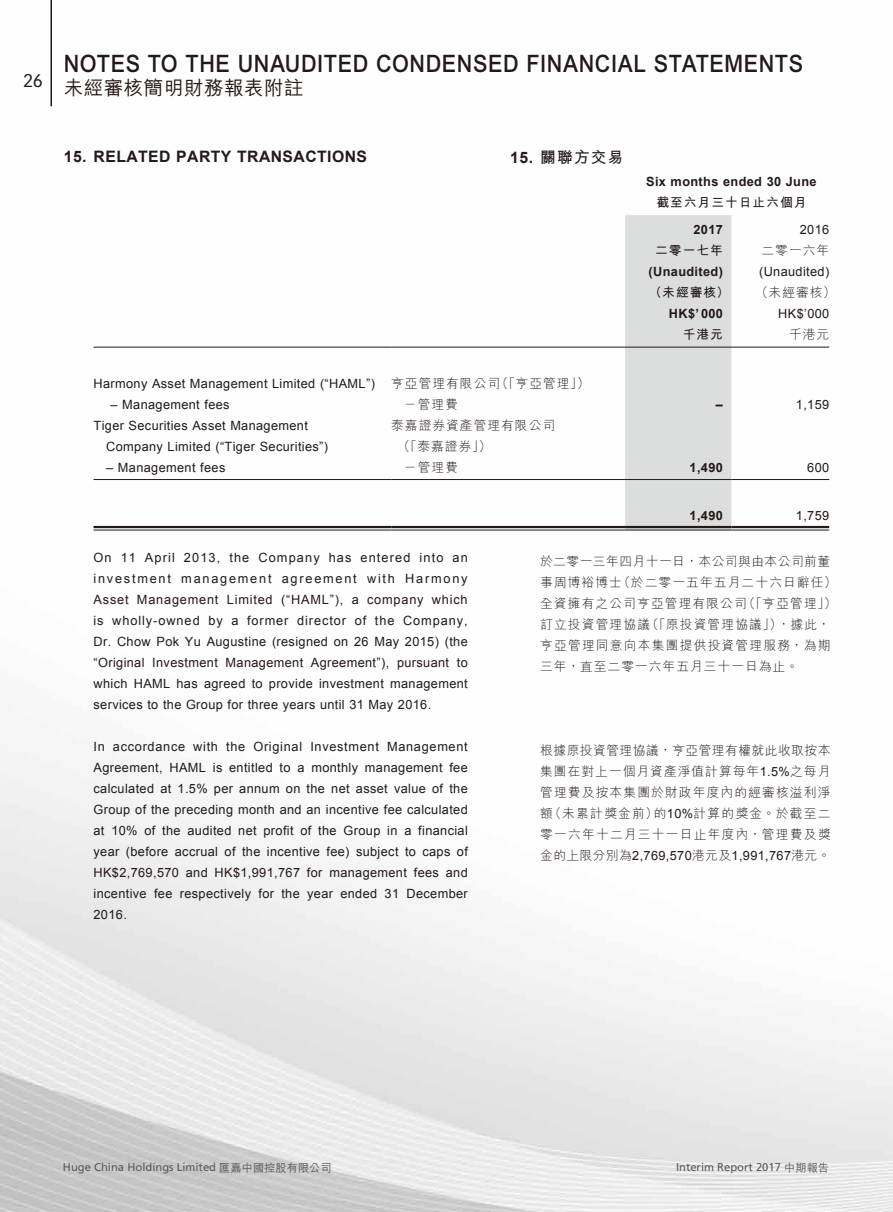
<style>
.page{position:relative;width:893px;height:1212px;background:#fff}
.page>*{position:absolute;margin:0;border:0;box-sizing:border-box;transform-origin:0 0}
.t1{font:500 24px "Arial MT Std";letter-spacing:.03em;color:#231916;scale:.9 1}
.t2{font:500 19.5px "M Hei HK";letter-spacing:.03em;color:#231916}
.t3{font:18px "Vectora LT Std";color:#231916;scale:.95 1}
.t4{font:700 15.75px "Arial";letter-spacing:.03em;color:#231916}
.t5{font:700 15.75px "M Hei HK";letter-spacing:.08em;color:#231916}
.t6{font:12.75px/21px "Arial";letter-spacing:.03em;color:#231916;text-align:justify}
.t7{font:300 12.75px/21px "M Hei HK";letter-spacing:.085em;color:#231916}
.t8{font:700 12.75px "Arial";letter-spacing:.03em;color:#231916}
.t9{font:700 12.75px "M Hei HK";letter-spacing:.08em;color:#231916}
.t10{font:11.25px "Frutiger LT Std";color:#595857}
.s1{font-family:"Arial"}
.s2{font-family:"Arial";font-weight:400}
.s3{font-family:"M Hei HK";font-weight:300}
.s4{font-family:"M Hei HK";font-weight:500}
</style>
<div class="page">
<hr style="left:50px;top:0;width:2px;height:106px;background:#231916">
<div style="left:625px;top:215px;width:106px;height:315px;background:#dcdddd"></div>
<hr style="left:94px;top:347px;width:297px;height:1px;background:#231916">
<hr style="left:391px;top:347px;width:234px;height:1px;background:#231916">
<hr style="left:625px;top:347px;width:106px;height:1px;background:#231916">
<hr style="left:731px;top:347px;width:98px;height:1px;background:#231916">
<hr style="left:94px;top:479px;width:297px;height:1px;background:#231916">
<hr style="left:391px;top:479px;width:234px;height:1px;background:#231916">
<hr style="left:625px;top:479px;width:106px;height:1px;background:#231916">
<hr style="left:731px;top:479px;width:98px;height:1px;background:#231916">
<hr style="left:94px;top:526px;width:297px;height:2px;background:#231916">
<hr style="left:94px;top:530px;width:297px;height:1px;background:#231916">
<hr style="left:391px;top:526px;width:234px;height:2px;background:#231916">
<hr style="left:391px;top:530px;width:234px;height:1px;background:#231916">
<hr style="left:625px;top:526px;width:106px;height:2px;background:#231916">
<hr style="left:625px;top:530px;width:106px;height:1px;background:#231916">
<hr style="left:731px;top:526px;width:98px;height:2px;background:#231916">
<hr style="left:731px;top:530px;width:98px;height:1px;background:#231916">
<h3 class="t3" style="left:24px;top:70px;width:22px">26</h3>
<h1 class="t1" style="left:64px;top:49px;width:823px">NOTES TO THE UNAUDITED CONDENSED FINANCIAL STATEMENTS</h1>
<h2 class="t2" style="left:64px;top:74px;width:242px">未經審核簡明財務報表附註</h2>
<p class="t4" style="left:64px;top:146px;width:305px">15. RELATED PARTY TRANSACTIONS</p>
<p class="t5" style="left:510px;top:146px;width:115px"><span class="s1">15.</span> 關聯方交易</p>
<p class="t8" style="left:646px;top:173px;width:172px">Six months ended 30 June</p>
<p class="t9" style="left:656px;top:193px;width:152px">截至六月三十日止六個月</p>
<p class="t8" style="left:693px;top:222px;width:31px">2017</p>
<p class="t6" style="left:800px;top:219px;width:31px">2016</p>
<p class="t9" style="left:655px;top:241px;width:69px">二零一七年</p>
<p class="t7" style="left:761px;top:240px;width:69px">二零一六年</p>
<p class="t8" style="left:649px;top:264px;width:76px">(Unaudited)</p>
<p class="t6" style="left:759px;top:261px;width:72px">(Unaudited)</p>
<p class="t9" style="left:649px;top:283px;width:82px">（未經審核）</p>
<p class="t7" style="left:755px;top:282px;width:82px">（未經審核）</p>
<p class="t8" style="left:669px;top:306px;width:56px">HK$’ 000</p>
<p class="t6" style="left:778px;top:303px;width:53px">HK$’000</p>
<p class="t9" style="left:683px;top:325px;width:42px">千港元</p>
<p class="t7" style="left:789px;top:324px;width:42px">千港元</p>
<p class="t6" style="left:94px;top:373px;width:283px">Harmony Asset Management Limited (“HAML”)</p>
<p class="t7" style="left:391px;top:372px;width:200px">亨亞管理有限公司（「亨亞管理」）</p>
<p class="t6" style="left:111px;top:394px;width:121px">– Management fees</p>
<p class="t7" style="left:404px;top:393px;width:55px">－管理費</p>
<p class="t8" style="left:716px;top:396px;width:9px">–</p>
<p class="t6" style="left:796px;top:394px;width:35px">1,159</p>
<p class="t6" style="left:106px;top:415px;width:223px;text-indent:-13px">Tiger Securities Asset Management<br>Company Limited (“Tiger Securities”)</p>
<p class="t7" style="left:398px;top:414px;width:159px;text-indent:-6px">泰嘉證券資產管理有限公司（「泰嘉證券」）</p>
<p class="t6" style="left:106px;top:457px;width:121px">– Management fees</p>
<p class="t7" style="left:404px;top:456px;width:55px">－管理費</p>
<p class="t8" style="left:690px;top:459px;width:35px">1,490</p>
<p class="t6" style="left:807px;top:457px;width:23px">600</p>
<p class="t8" style="left:690px;top:507px;width:35px">1,490</p>
<p class="t6" style="left:796px;top:505px;width:35px">1,759</p>
<p class="t6" style="left:94px;top:547px;width:376px">On 11 April 2013, the Company has entered into an investment management agreement with Harmony Asset Management Limited (“HAML”), a company which is wholly-owned by a former director of the Company, Dr. Chow Pok Yu Augustine (resigned on 26 May 2015) (the “Original Investment Management Agreement”), pursuant to which HAML has agreed to provide investment management services to the Group for three years until 31 May 2016.</p>
<p class="t6" style="left:94px;top:736px;width:376px">In accordance with the Original Investment Management Agreement, HAML is entitled to a monthly management fee calculated at 1.5% per annum on the net asset value of the Group of the preceding month and an incentive fee calculated at 10% of the audited net profit of the Group in a financial year (before accrual of the incentive fee) subject to caps of HK$2,769,570 and HK$1,991,767 for management fees and incentive fee respectively for the year ended 31 December 2016.</p>
<p class="t7" style="left:540px;top:551px;width:298px">於二零一三年四月十一日，本公司與由本公司前董事周博裕博士（於二零一五年五月二十六日辭任）全資擁有之公司亨亞管理有限公司（「亨亞管理」）訂立投資管理協議（「原投資管理協議」），據此，亨亞管理同意向本集團提供投資管理服務，為期三年，直至二零一六年五月三十一日為止。</p>
<p class="t7" style="left:540px;top:740px;width:292px;text-align:justify">根據原投資管理協議，亨亞管理有權就此收取按本集團在對上一個月資產淨值計算每年<span class="s2">1.5%</span>之每月管理費及按本集團於財政年度內的經審核溢利淨額（未累計獎金前）的<span class="s2">10%</span>計算的獎金。於截至二零一六年十二月三十一日止年度內，管理費及獎</p>
<p class="t6" style="left:540px;top:845px;width:292px"><span class="s3">金的上限分別為</span>2,769,570<span class="s3">港元及</span>1,991,767<span class="s3">港元。</span></p>
<p class="t10" style="left:63px;top:1160px;width:270px">Huge China Holdings Limited <span class="s4">匯嘉中國控股有限公司</span></p>
<p class="t10" style="left:676px;top:1161px;width:155px">Interim Report 2017 <span class="s4">中期報告</span></p>
</div>
